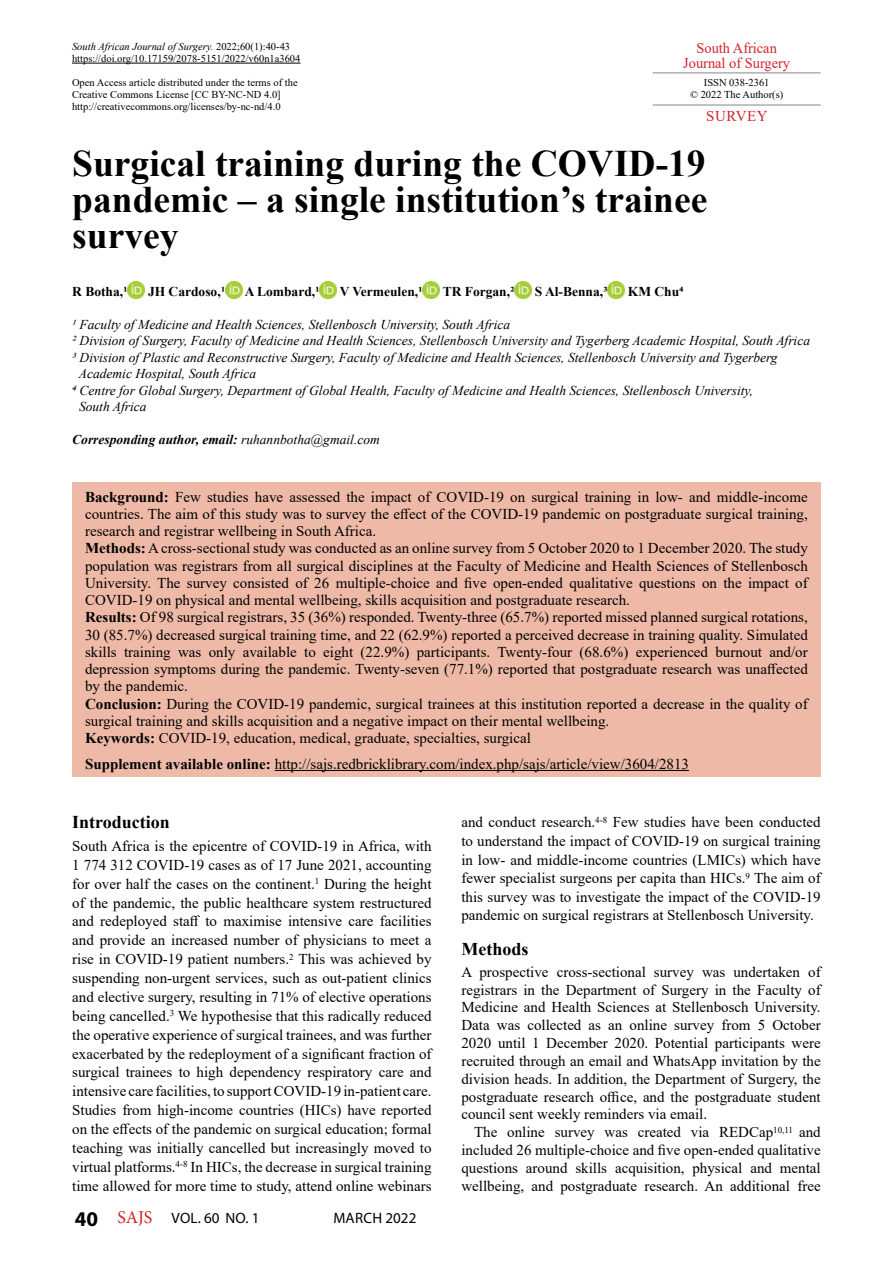
<style>
.page{position:relative;width:893px;height:1263px;background:#fff}
.page>*{position:absolute;margin:0;border:0;box-sizing:border-box;transform-origin:0 0}
.t1{font:700 37.5px/36px "Times New Roman";color:#000;text-align:justify}
.t2{font:700 18px "Times New Roman";color:#000}
.t3{font:15px/18.9px "Times New Roman";color:#000;text-align:justify}
.t4{font:15px/15px "Times New Roman";color:#d2232a;text-align:center;scale:.96 1}
.t5{font:15px "Myriad Pro";letter-spacing:.02em;color:#000}
.t6{font:15px "Times New Roman";color:#d2232a}
.t7{font:italic 13.5px "Times New Roman";color:#000}
.t8{font:700 13.5px "Times New Roman";color:#000}
.t9{font:italic 700 13.5px "Times New Roman";color:#000}
.t10{font:10.5px/12px "Times New Roman";color:#000}
.s1{font-style:italic}
.s2{font-weight:400}
.s3{font-weight:700}
.s4{font-weight:700;font-size:21px}
.s5{font-family:"Minion Pro";font-size:18px;color:#d2232a}
</style>
<div class="page">
<hr style="left:653px;top:72px;width:168px;height:1px;background:#939598">
<hr style="left:653px;top:104px;width:168px;height:2px;background:#939598">
<div style="left:72px;top:483px;width:748px;height:294px;background:#eebaa7"></div>
<hr style="left:275px;top:770px;width:414px;height:1px;background:#000">
<hr style="left:72px;top:63px;width:228px;height:1px;background:#000">
<img style="left:128px;top:282px;width:17px;height:17px">
<img style="left:225px;top:282px;width:17px;height:17px">
<img style="left:320px;top:282px;width:17px;height:17px">
<img style="left:423px;top:282px;width:17px;height:17px">
<img style="left:515px;top:282px;width:16px;height:17px">
<img style="left:608px;top:282px;width:16px;height:17px">
<p class="t10" style="left:72px;top:40px;width:230px"><span class="s1">South African Journal of Surgery.</span> 2022;60(1):40-43 https://doi.org/10.17159/2078-5151/2022/v60n1a3604</p>
<p class="t10" style="left:72px;top:76px;width:227px">Open Access article distributed under the terms of the<br>Creative Commons License [CC BY-NC-ND 4.0] http://creativecommons.org/licenses/by-nc-nd/4.0</p>
<h1 class="t1" style="left:72px;top:145px;width:637px">Surgical training during the COVID-19 pandemic – a single institution’s trainee survey</h1>
<p class="t8" style="left:72px;top:281px;width:57px">R Botha,1</p>
<p class="t8" style="left:148px;top:281px;width:79px">JH Cardoso,1</p>
<p class="t8" style="left:245px;top:281px;width:76px">A Lombard,1</p>
<p class="t8" style="left:340px;top:281px;width:84px">V Vermeulen,1</p>
<p class="t8" style="left:443px;top:281px;width:73px">TR Forgan,2</p>
<p class="t8" style="left:535px;top:281px;width:74px">S Al-Benna,3</p>
<p class="t8" style="left:628px;top:281px;width:57px">KM Chu4</p>
<p class="t7" style="left:72px;top:315px;width:439px">1 Faculty of Medicine and Health Sciences, Stellenbosch University, South Africa</p>
<p class="t7" style="left:72px;top:331px;width:739px">2 Division of Surgery, Faculty of Medicine and Health Sciences, Stellenbosch University and Tygerberg Academic Hospital, South Africa</p>
<p class="t7" style="left:72px;top:348px;width:707px">3 Division of Plastic and Reconstructive Surgery, Faculty of Medicine and Health Sciences, Stellenbosch University and Tygerberg</p>
<p class="t7" style="left:79px;top:364px;width:179px">Academic Hospital, South Africa</p>
<p class="t7" style="left:72px;top:381px;width:682px">4 Centre for Global Surgery, Department of Global Health, Faculty of Medicine and Health Sciences, Stellenbosch University,</p>
<p class="t7" style="left:79px;top:397px;width:69px">South Africa</p>
<p class="t9" style="left:72px;top:430px;width:309px">Corresponding author, email: <span class="s2">ruhannbotha@gmail.com</span></p>
<p class="t4" style="left:683px;top:40px;width:113px">South African<br>Journal of Surgery</p>
<p class="t10" style="left:690px;top:76px;width:95px;text-align:center">ISSN 038-2361<br>© 2022 The Author(s)</p>
<p class="t6" style="left:706px;top:105px;width:63px">SURVEY</p>
<p class="t3" style="left:85px;top:487px;width:724px;line-height:17.2px;text-align:left"><span class="s3">Background:</span> Few studies have assessed the impact of COVID-19 on surgical training in low- and middle-income countries. The aim of this study was to survey the effect of the COVID-19 pandemic on postgraduate surgical training, research and registrar wellbeing in South Africa.<br><span class="s3">Methods:</span> A cross-sectional study was conducted as an online survey from 5 October 2020 to 1 December 2020. The study population was registrars from all surgical disciplines at the Faculty of Medicine and Health Sciences of Stellenbosch University. The survey consisted of 26 multiple-choice and five open-ended qualitative questions on the impact of COVID-19 on physical and mental wellbeing, skills acquisition and postgraduate research.<br><span class="s3">Results:</span> Of 98 surgical registrars, 35 (36%) responded. Twenty-three (65.7%) reported missed planned surgical rotations, 30 (85.7%) decreased surgical training time, and 22 (62.9%) reported a perceived decrease in training quality. Simulated skills training was only available to eight (22.9%) participants. Twenty-four (68.6%) experienced burnout and/or depression symptoms during the pandemic. Twenty-seven (77.1%) reported that postgraduate research was unaffected by the pandemic.<br><span class="s3">Conclusion:</span> During the COVID-19 pandemic, surgical trainees at this institution reported a decrease in the quality of surgical training and skills acquisition and a negative impact on their mental wellbeing.<br><span class="s3">Keywords:</span> COVID-19, education, medical, graduate, specialties, surgical</p>
<p class="t3" style="left:85px;top:754px;width:606px"><span class="s3">Supplement available online:</span> http://sajs.redbricklibrary.com/index.php/sajs/article/view/3604/2813</p>
<p class="t2" style="left:72px;top:809px;width:99px">Introduction</p>
<p class="t3" style="left:72px;top:836px;width:361px">South Africa is the epicentre of COVID-19 in Africa, with 1 774 312 COVID-19 cases as of 17 June 2021, accounting for over half the cases on the continent.<sup>1</sup> During the height of the pandemic, the public healthcare system restructured and redeployed staff to maximise intensive care facilities and provide an increased number of physicians to meet a rise in COVID-19 patient numbers.<sup>2</sup> This was achieved by suspending non-urgent services, such as out-patient clinics and elective surgery, resulting in 71% of elective operations being cancelled.<sup>3</sup> We hypothesise that this radically reduced the operative experience of surgical trainees, and was further exacerbated by the redeployment of a significant fraction of surgical trainees to high dependency respiratory care and intensive care facilities, to support COVID-19 in-patient care.<br>Studies from high-income countries (HICs) have reported on the effects of the pandemic on surgical education; formal teaching was initially cancelled but increasingly moved to virtual platforms.<sup>4-8</sup> In HICs, the decrease in surgical training time allowed for more time to study, attend online webinars</p>
<p class="t5" style="left:75px;top:1208px;width:186px"><span class="s4">40</span> <span class="s5">SAJS</span> VOL. 60 NO. 1</p>
<p class="t5" style="left:333px;top:1208px;width:84px">MARCH 2022</p>
<p class="t3" style="left:461px;top:813px;width:361px">and conduct research.<sup>4-8</sup> Few studies have been conducted to understand the impact of COVID-19 on surgical training in low- and middle-income countries (LMICs) which have fewer specialist surgeons per capita than HICs.<sup>9</sup> The aim of this survey was to investigate the impact of the COVID-19 pandemic on surgical registrars at Stellenbosch University.</p>
<p class="t2" style="left:461px;top:936px;width:68px">Methods</p>
<p class="t3" style="left:461px;top:962px;width:361px;line-height:17.9px">A prospective cross-sectional survey was undertaken of registrars in the Department of Surgery in the Faculty of Medicine and Health Sciences at Stellenbosch University.<br>Data was collected as an online survey from 5 October 2020 until 1 December 2020. Potential participants were recruited through an email and WhatsApp invitation by the division heads. In addition, the Department of Surgery, the postgraduate research office, and the postgraduate student council sent weekly reminders via email.</p>
<p class="t3" style="left:461px;top:1123px;width:361px;line-height:17.9px;text-indent:13px">The online survey was created via REDCap<sup>10,11</sup> and included 26 multiple-choice and five open-ended qualitative questions around skills acquisition, physical and mental wellbeing, and postgraduate research. An additional free</p>
</div>
